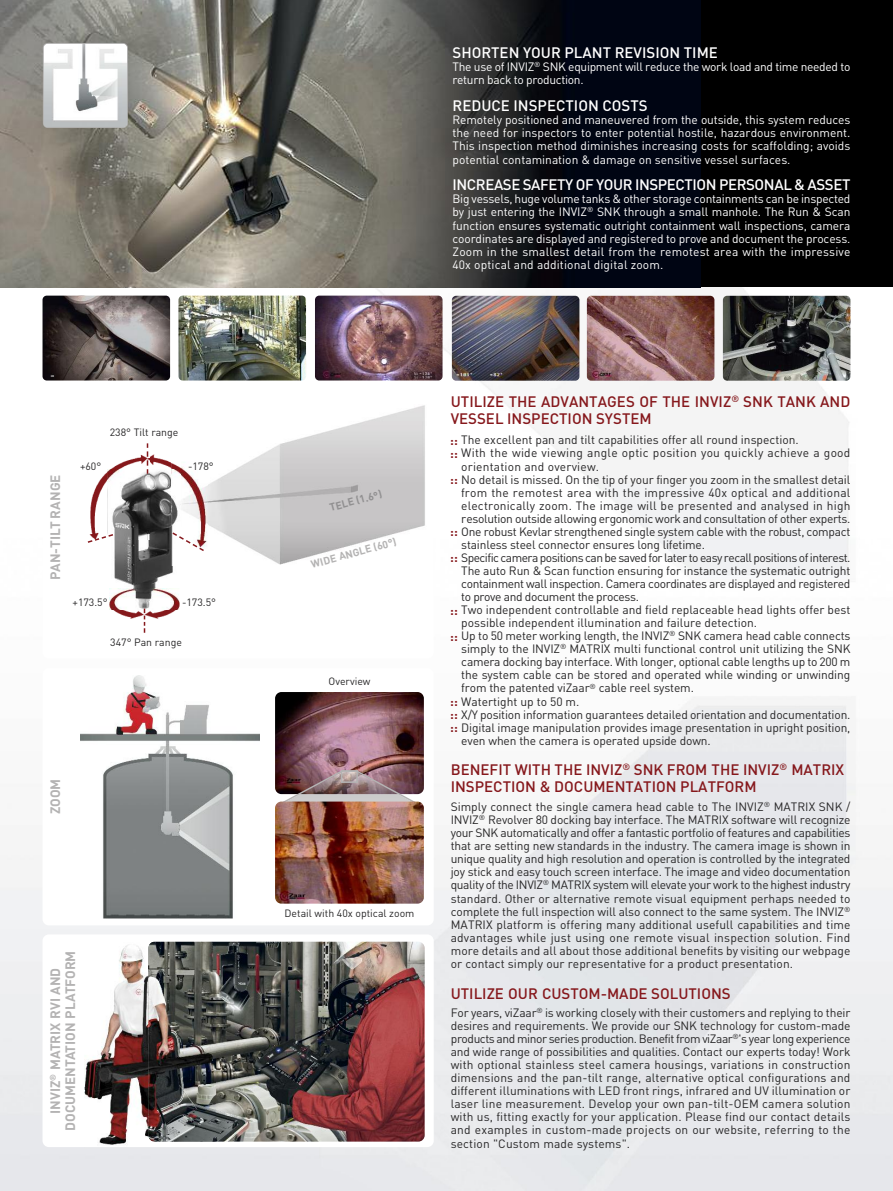
<style>
.page{position:relative;width:893px;height:1191px;background:#fff}
.page>*{position:absolute;margin:0;border:0;box-sizing:border-box;transform-origin:0 0}
.t1{font:500 15px/17.2px "DIN";color:#86181c}
.t2{font:500 15px "DIN";color:#fff}
.t3{font:500 15px "DIN";letter-spacing:-.025em;color:#fff}
.t4{font:700 13.5px/15px "DIN";color:#b4b3b3;text-align:center}
.t5{font:12px/13px "DIN";letter-spacing:-.01em;color:#272627;text-align:justify}
.t6{font:12px/13.2px "DIN";color:#fff;text-align:justify}
.t7{font:12px "DIN";letter-spacing:.015em;color:#272627}
.t8{font:12px "DIN";letter-spacing:-.03em;color:#272627}
.t9{font:12px/13.2px "DIN";letter-spacing:-.025em;color:#fff}
.t10{font:12px "DIN";letter-spacing:-.045em;color:#272627}
.t11{font:12px "DIN";letter-spacing:.02em;color:#272627}
.t12{font:10.5px "DIN";color:#272627}
.t13{font:700 10.5px "DIN";color:#b4b3b3}
.t14{font:700 10.5px "DIN";color:#919091}
.s1{font-weight:700;color:#86181c}
</style>
<div class="page">
<img style="left:0;top:287px;width:893px;height:904px">
<div style="left:0;top:0;width:893px;height:287px;background:#000"></div>
<img style="left:0;top:0;width:701px;height:287px">
<img style="left:44px;top:44px;width:83px;height:83px;border-radius:4px">
<div style="left:43px;top:43px;width:85px;height:85px;border:2px solid #b4b3b3;border-radius:5px"></div>
<img style="left:43px;top:296px;width:127px;height:84px;border-radius:4px">
<img style="left:315px;top:296px;width:128px;height:84px;border-radius:4px">
<img style="left:178px;top:296px;width:128px;height:84px;border-radius:4px">
<img style="left:723px;top:296px;width:127px;height:85px;border-radius:4px">
<img style="left:587px;top:296px;width:127px;height:85px;border-radius:4px">
<img style="left:452px;top:296px;width:127px;height:85px;border-radius:4px">
<div style="left:43px;top:668px;width:391px;height:257px;background:#fff;border-radius:6px"></div>
<img style="left:80px;top:675px;width:180px;height:243px">
<img style="left:275px;top:692px;width:149px;height:102px;border-radius:6px">
<div style="left:43px;top:395px;width:391px;height:263px;background:#fff;border-radius:6px"></div>
<img style="left:208px;top:405px;width:217px;height:160px">
<img style="left:113px;top:610px;width:63px;height:10px">
<img style="left:109px;top:539px;width:71px;height:71px">
<img style="left:171px;top:552px;width:9px;height:14px">
<svg style="left:144px;top:608px;width:1px;height:25px"></svg>
<img style="left:90px;top:454px;width:57px;height:79px">
<img style="left:107px;top:469px;width:41px;height:70px">
<img style="left:148px;top:454px;width:60px;height:95px">
<svg style="left:147px;top:443px;width:2px;height:31px"></svg>
<svg style="left:171px;top:531px;width:35px;height:21px"></svg>
<svg style="left:87px;top:533px;width:28px;height:11px"></svg>
<svg style="left:43px;top:934px;width:391px;height:213px"></svg>
<img style="left:148px;top:941px;width:277px;height:200px;border-radius:6px">
<img style="left:84px;top:1147px;width:132px;height:1px">
<img style="left:148px;top:942px;width:7px;height:199px">
<img style="left:275px;top:770px;width:149px;height:31px">
<div style="left:341px;top:770px;width:17px;height:13px;border:2px solid #b4b3b3"></div>
<img style="left:275px;top:801px;width:149px;height:102px;border-radius:6px">
<p class="t12" style="left:110px;top:426px;width:70px">238° Tilt range</p>
<p class="t4" style="left:48px;top:579px;width:107px;rotate:-90deg">PAN-TILT RANGE</p>
<p class="t12" style="left:80px;top:460px;width:23px">+60°</p>
<p class="t12" style="left:188px;top:460px;width:27px">-178°</p>
<p class="t12" style="left:73px;top:596px;width:37px">+173.5°</p>
<p class="t12" style="left:182px;top:596px;width:36px">-173.5°</p>
<p class="t12" style="left:110px;top:636px;width:73px">347° Pan range</p>
<p class="t4" style="left:48px;top:814px;width:37px;rotate:-90deg">ZOOM</p>
<p class="t4" style="left:48px;top:1130px;width:182px;rotate:-90deg">INVIZ<sup>®</sup> MATRIX RVI AND<br>DOCUMENTATION PLATFORM</p>
<p class="t2" style="left:452px;top:44px;width:267px">SHORTEN YOUR PLANT REVISION TIME</p>
<p class="t9" style="left:452px;top:60px;width:399px">The use of INVIZ<sup>®</sup> SNK equipment will reduce the work load and time needed to return back to production.</p>
<p class="t2" style="left:452px;top:97px;width:197px">REDUCE INSPECTION COSTS</p>
<p class="t6" style="left:452px;top:113px;width:399px">Remotely positioned and maneuvered from the outside, this system reduces the need for inspectors to enter potential hostile, hazardous environment.<br>This inspection method diminishes increasing costs for scaffolding; avoids potential contamination &amp; damage on sensitive vessel surfaces.</p>
<p class="t3" style="left:452px;top:176px;width:399px">INCREASE SAFETY OF YOUR INSPECTION PERSONAL &amp; ASSET</p>
<p class="t6" style="left:452px;top:192px;width:399px">Big vessels, huge volume tanks &amp; other storage containments can be inspected by just entering the INVIZ<sup>®</sup> SNK through a small manhole. The Run &amp; Scan function ensures systematic outright containment wall inspections, camera coordinates are displayed and registered to prove and document the process.<br>Zoom in the smallest detail from the remotest area with the impressive 40x optical and additional digital zoom.</p>
<p class="t14" style="left:328px;top:502px;width:55px;rotate:-15deg">TELE (1.6°)</p>
<p class="t13" style="left:310px;top:558px;width:90px;rotate:-15deg">WIDE ANGLE (60°)</p>
<p class="t12" style="left:328px;top:675px;width:44px">Overview</p>
<p class="t12" style="left:285px;top:907px;width:131px">Detail with 40x optical zoom</p>
<p class="t1" style="left:451px;top:393px;width:401px">UTILIZE THE ADVANTAGES OF THE INVIZ<sup>®</sup> SNK TANK AND<br>VESSEL INSPECTION SYSTEM</p>
<p class="t5" style="left:450px;top:434px;width:350px"><span class="s1">::</span> The excellent pan and tilt capabilities offer all round inspection.</p>
<p class="t11" style="left:450px;top:446px;width:402px"><span class="s1">::</span> With the wide viewing angle optic position you quickly achieve a good</p>
<p class="t7" style="left:461px;top:459px;width:139px">orientation and overview.</p>
<p class="t5" style="left:450px;top:473px;width:402px"><span class="s1">::</span> No detail is missed. On the tip of your finger you zoom in the smallest detail</p>
<p class="t7" style="left:461px;top:485px;width:391px">from the remotest area with the impressive 40x optical and additional</p>
<p class="t7" style="left:461px;top:498px;width:391px">electronically zoom. The image will be presented and analysed in high</p>
<p class="t5" style="left:461px;top:512px;width:391px">resolution outside allowing ergonomic work and consultation of other experts.</p>
<p class="t5" style="left:450px;top:525px;width:402px"><span class="s1">::</span> One robust Kevlar strengthened single system cable with the robust, compact</p>
<p class="t5" style="left:461px;top:538px;width:245px">stainless steel connector ensures long lifetime.</p>
<p class="t10" style="left:450px;top:551px;width:402px"><span class="s1">::</span> Specific camera positions can be saved for later to easy recall positions of interest.</p>
<p class="t5" style="left:461px;top:564px;width:391px">The auto Run &amp; Scan function ensuring for instance the systematic outright</p>
<p class="t8" style="left:461px;top:577px;width:391px">containment wall inspection. Camera coordinates are displayed and registered</p>
<p class="t8" style="left:461px;top:590px;width:179px">to prove and document the process.</p>
<p class="t5" style="left:450px;top:603px;width:402px"><span class="s1">::</span> Two independent controllable and field replaceable head lights offer best</p>
<p class="t5" style="left:461px;top:616px;width:297px">possible independent illumination and failure detection.</p>
<p class="t5" style="left:450px;top:629px;width:402px"><span class="s1">::</span> Up to 50 meter working length, the INVIZ<sup>®</sup> SNK camera head cable connects</p>
<p class="t5" style="left:461px;top:642px;width:391px">simply to the INVIZ<sup>®</sup> MATRIX multi functional control unit utilizing the SNK</p>
<p class="t5" style="left:461px;top:655px;width:391px">camera docking bay interface. With longer, optional cable lengths up to 200 m</p>
<p class="t5" style="left:461px;top:669px;width:391px">the system cable can be stored and operated while winding or unwinding</p>
<p class="t5" style="left:461px;top:682px;width:234px">from the patented viZaar<sup>®</sup> cable reel system.</p>
<p class="t5" style="left:450px;top:695px;width:131px"><span class="s1">::</span> Watertight up to 50 m.</p>
<p class="t5" style="left:450px;top:708px;width:402px"><span class="s1">::</span> X/Y position information guarantees detailed orientation and documentation.</p>
<p class="t5" style="left:450px;top:721px;width:402px"><span class="s1">::</span> Digital image manipulation provides image presentation in upright position,</p>
<p class="t5" style="left:461px;top:734px;width:251px">even when the camera is operated upside down.</p>
<p class="t1" style="left:451px;top:761px;width:395px">BENEFIT WITH THE INVIZ<sup>®</sup> SNK FROM THE INVIZ<sup>®</sup> MATRIX<br>INSPECTION &amp; DOCUMENTATION PLATFORM</p>
<p class="t5" style="left:451px;top:800px;width:401px">Simply connect the single camera head cable to The INVIZ<sup>®</sup> MATRIX SNK / INVIZ<sup>®</sup> Revolver 80 docking bay interface. The MATRIX software will recognize your SNK automatically and offer a fantastic portfolio of features and capabilities that are setting new standards in the industry. The camera image is shown in unique quality and high resolution and operation is controlled by the integrated joy stick and easy touch screen interface. The image and video documentation quality of the INVIZ<sup>®</sup> MATRIX system will elevate your work to the highest industry standard. Other or alternative remote visual equipment perhaps needed to complete the full inspection will also connect to the same system. The INVIZ<sup>® </sup>MATRIX platform is offering many additional usefull capabilities and time advantages while just using one remote visual inspection solution. Find more details and all about those additional benefits by visiting our webpage or contact simply our representative for a product presentation.</p>
<p class="t1" style="left:451px;top:985px;width:281px">UTILIZE OUR CUSTOM-MADE SOLUTIONS</p>
<p class="t5" style="left:451px;top:1006px;width:401px">For years, viZaar<sup>®</sup> is working closely with their customers and replying to their desires and requirements. We provide our SNK technology for custom-made products and minor series production. Benefit from viZaar<sup>®</sup>'s year long experience and wide range of possibilities and qualities. Contact our experts today! Work with optional stainless steel camera housings, variations in construction dimensions and the pan-tilt range, alternative optical configurations and different illuminations with LED front rings, infrared and UV illumination or laser line measurement. Develop your own pan-tilt-OEM camera solution with us, fitting exactly for your application. Please find our contact details and examples in custom-made projects on our website, referring to the section "Custom made systems".</p>
</div>
